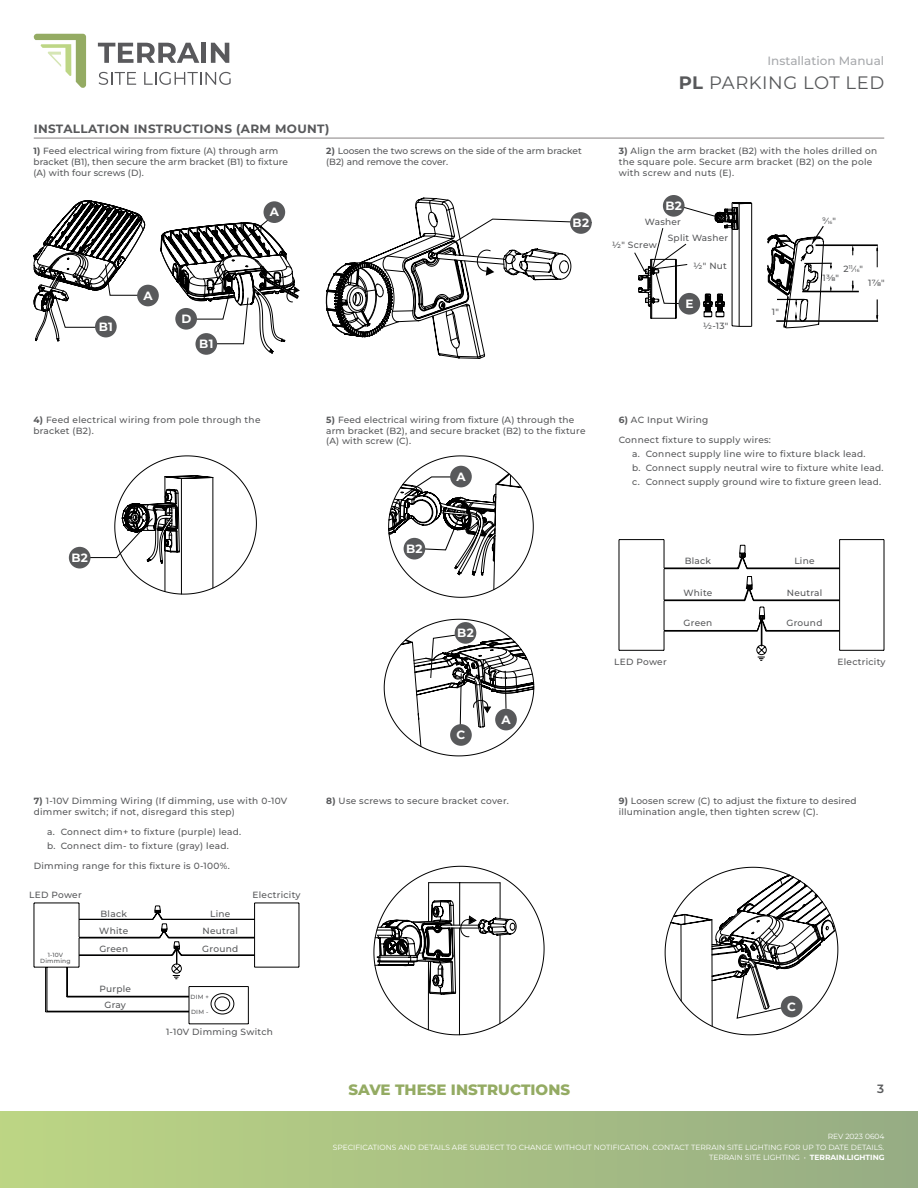
<style>
.page{position:relative;width:918px;height:1188px;background:#fff}
.page>*{position:absolute;margin:0;border:0;box-sizing:border-box;transform-origin:0 0}
.t1{font:18px "Montserrat";letter-spacing:.03em;color:#58595b}
.t2{font:800 15px "Montserrat";color:#94ab63}
.t3{font:700 12px "Montserrat";letter-spacing:.03em;color:#58595b}
.t4{font:700 12px "Montserrat";letter-spacing:.03em;color:#fff}
.t5{font:500 12px "Montserrat";color:#a7a9ac}
.t6{font:600 12px "Montserrat";color:#58595b}
.t7{font:500 9px/10.8px "Montserrat";letter-spacing:.025em;color:#58595b}
.t8{font:500 9px/10.8px "Montserrat";color:#58595b}
.t9{font:7.5px/10.5px "Montserrat";color:#fff;text-align:right}
.t10{font:500 6px/6px "Montserrat";letter-spacing:.03em;color:#58595b;text-align:center}
.s1{font-weight:700}
.s2{font-size:4.5px}
</style>
<div class="page">
<div style="left:0;top:1111px;width:918px;height:77px;background:linear-gradient(to right,#bcd584,#96ac84)"></div>
<svg style="left:98px;top:43px;width:101px;height:20px"></svg>
<div style="left:201px;top:43px;width:5px;height:20px;background:#59595c"></div>
<svg style="left:211px;top:43px;width:18px;height:20px"></svg>
<svg style="left:99px;top:72px;width:37px;height:13px"></svg>
<svg style="left:144px;top:72px;width:87px;height:13px"></svg>
<svg style="left:33px;top:34px;width:53px;height:54px"></svg>
<hr style="left:34px;top:138px;width:850px;height:1px;background:#878181">
<svg style="left:33px;top:201px;width:112px;height:141px"></svg>
<svg style="left:161px;top:218px;width:138px;height:135px"></svg>
<svg style="left:326px;top:198px;width:266px;height:161px"></svg>
<svg style="left:634px;top:202px;width:118px;height:125px"></svg>
<hr style="left:776px;top:320px;width:102px;height:2px;background:#000">
<svg style="left:876px;top:299px;width:2px;height:20px"></svg>
<svg style="left:876px;top:248px;width:2px;height:19px"></svg>
<hr style="left:816px;top:244px;width:62px;height:2px;background:#000">
<svg style="left:767px;top:226px;width:93px;height:103px"></svg>
<svg style="left:88px;top:456px;width:169px;height:138px"></svg>
<svg style="left:388px;top:456px;width:145px;height:141px"></svg>
<svg style="left:384px;top:619px;width:150px;height:137px"></svg>
<hr style="left:619px;top:650px;width:45px;height:1px;background:#000">
<hr style="left:619px;top:540px;width:1px;height:110px;background:#000">
<hr style="left:619px;top:539px;width:45px;height:1px;background:#000">
<hr style="left:840px;top:539px;width:44px;height:1px;background:#000">
<hr style="left:840px;top:650px;width:44px;height:1px;background:#000">
<hr style="left:884px;top:540px;width:1px;height:110px;background:#000">
<svg style="left:664px;top:540px;width:176px;height:121px"></svg>
<svg style="left:374px;top:866px;width:170px;height:169px"></svg>
<svg style="left:665px;top:867px;width:173px;height:168px"></svg>
<div style="left:781px;top:996px;width:22px;height:21px;background:#58595b;border-radius:50%"></div>
<div style="left:450px;top:724px;width:22px;height:22px;background:#58595b;border-radius:50%"></div>
<div style="left:495px;top:709px;width:22px;height:21px;background:#58595b;border-radius:50%"></div>
<div style="left:455px;top:622px;width:21px;height:22px;background:#58595b;border-radius:50%"></div>
<div style="left:404px;top:538px;width:21px;height:22px;background:#58595b;border-radius:50%"></div>
<div style="left:450px;top:466px;width:22px;height:21px;background:#58595b;border-radius:50%"></div>
<div style="left:69px;top:547px;width:22px;height:21px;background:#58595b;border-radius:50%"></div>
<div style="left:570px;top:212px;width:22px;height:22px;background:#58595b;border-radius:50%"></div>
<div style="left:264px;top:201px;width:21px;height:22px;background:#58595b;border-radius:50%"></div>
<div style="left:137px;top:285px;width:22px;height:21px;background:#58595b;border-radius:50%"></div>
<div style="left:95px;top:316px;width:22px;height:21px;background:#58595b;border-radius:50%"></div>
<div style="left:195px;top:333px;width:22px;height:22px;background:#58595b;border-radius:50%"></div>
<div style="left:175px;top:308px;width:22px;height:22px;background:#58595b;border-radius:50%"></div>
<div style="left:663px;top:195px;width:22px;height:22px;background:#58595b;border-radius:50%"></div>
<div style="left:679px;top:293px;width:21px;height:22px;background:#58595b;border-radius:50%"></div>
<hr style="left:34px;top:967px;width:45px;height:1px;background:#000">
<hr style="left:34px;top:903px;width:1px;height:64px;background:#000">
<hr style="left:34px;top:903px;width:45px;height:1px;background:#000">
<hr style="left:255px;top:903px;width:44px;height:1px;background:#000">
<hr style="left:255px;top:967px;width:44px;height:1px;background:#000">
<hr style="left:299px;top:903px;width:1px;height:64px;background:#000">
<svg style="left:67px;top:968px;width:1px;height:28px"></svg>
<hr style="left:47px;top:967px;width:1px;height:44px;background:#000">
<hr style="left:45px;top:967px;width:1px;height:45px;background:#000">
<hr style="left:46px;top:1012px;width:143px;height:1px;background:#000">
<hr style="left:47px;top:1011px;width:142px;height:1px;background:#000">
<hr style="left:67px;top:996px;width:122px;height:1px;background:#000">
<hr style="left:67px;top:997px;width:122px;height:1px;background:#000">
<svg style="left:79px;top:903px;width:176px;height:121px"></svg>
<h3 class="t5" style="left:768px;top:53px;width:118px">Installation Manual</h3>
<h3 class="t3" style="left:34px;top:121px;width:297px">INSTALLATION INSTRUCTIONS (ARM MOUNT)</h3>
<p class="t7" style="left:33px;top:145px;width:256px"><span class="s1">1)</span> Feed electrical wiring from fixture (A) through arm bracket (B1), then secure the arm bracket (B1) to fixture (A) with four screws (D).</p>
<p class="t8" style="left:326px;top:145px;width:257px"><span class="s1">2)</span> Loosen the two screws on the side of the arm bracket (B2) and remove the cover.</p>
<h3 class="t4" style="left:99px;top:319px;width:16px">B1</h3>
<h3 class="t4" style="left:143px;top:288px;width:11px">A</h3>
<h3 class="t4" style="left:182px;top:311px;width:11px">D</h3>
<h3 class="t4" style="left:199px;top:336px;width:16px">B1</h3>
<h3 class="t4" style="left:270px;top:204px;width:11px">A</h3>
<h3 class="t4" style="left:573px;top:215px;width:18px">B2</h3>
<h1 class="t1" style="left:679px;top:71px;width:207px"><span class="s1">PL</span> PARKING LOT LED</h1>
<p class="t7" style="left:619px;top:145px;width:260px"><span class="s1">3)</span> Align the arm bracket (B2) with the holes drilled on the square pole. Secure arm bracket (B2) on the pole with screw and nuts (E).</p>
<h3 class="t4" style="left:665px;top:198px;width:18px">B2</h3>
<p class="t7" style="left:645px;top:217px;width:38px">Washer</p>
<p class="t7" style="left:612px;top:239px;width:46px">½" Screw</p>
<p class="t7" style="left:668px;top:232px;width:62px">Split Washer</p>
<p class="t7" style="left:693px;top:260px;width:35px">½" Nut</p>
<h3 class="t4" style="left:685px;top:296px;width:10px">E</h3>
<p class="t7" style="left:703px;top:321px;width:27px">½-13"</p>
<p class="t7" style="left:772px;top:306px;width:9px">1"</p>
<p class="t7" style="left:823px;top:216px;width:15px"><sup>9</sup>⁄<span class="s2">16</span>"</p>
<p class="t7" style="left:843px;top:263px;width:21px">2<sup>11</sup>⁄<span class="s2">16</span>"</p>
<p class="t7" style="left:822px;top:273px;width:18px">1⅜"</p>
<p class="t7" style="left:868px;top:277px;width:18px">1⅞"</p>
<p class="t7" style="left:34px;top:414px;width:229px"><span class="s1">4)</span> Feed electrical wiring from pole through the bracket (B2).</p>
<h3 class="t4" style="left:71px;top:550px;width:18px">B2</h3>
<p class="t7" style="left:326px;top:414px;width:261px"><span class="s1">5)</span> Feed electrical wiring from fixture (A) through the arm bracket (B2), and secure bracket (B2) to the fixture (A) with screw (C).</p>
<h3 class="t4" style="left:406px;top:541px;width:18px">B2</h3>
<h3 class="t4" style="left:456px;top:469px;width:11px">A</h3>
<h3 class="t4" style="left:457px;top:625px;width:18px">B2</h3>
<p class="t7" style="left:34px;top:795px;width:255px"><span class="s1">7)</span> 1-10V Dimming Wiring (If dimming, use with 0-10V dimmer switch; if not, disregard this step)</p>
<p class="t7" style="left:47px;top:824px;width:196px;line-height:14.1px">a. Connect dim+ to fixture (purple) lead. b. Connect dim- to fixture (gray) lead.</p>
<p class="t7" style="left:34px;top:860px;width:198px">Dimming range for this fixture is 0-100%.</p>
<p class="t7" style="left:29px;top:889px;width:54px">LED Power</p>
<p class="t7" style="left:253px;top:889px;width:50px">Electricity</p>
<p class="t7" style="left:99px;top:904px;width:30px;line-height:17.7px">Black<br>White<br>Green</p>
<p class="t7" style="left:202px;top:904px;width:37px;line-height:17.7px;text-align:center">Line<br>Neutral<br>Ground</p>
<p class="t7" style="left:99px;top:981px;width:33px;line-height:16.2px;text-align:center">Purple<br>Gray</p>
<p class="t10" style="left:40px;top:952px;width:32px">1-10V<br>Dimming</p>
<p class="t10" style="left:191px;top:994px;width:20px">DIM +</p>
<p class="t10" style="left:191px;top:1009px;width:19px">DIM -</p>
<p class="t7" style="left:166px;top:1026px;width:108px">1-10V Dimming Switch</p>
<h3 class="t4" style="left:456px;top:727px;width:10px">C</h3>
<h3 class="t4" style="left:501px;top:712px;width:11px">A</h3>
<p class="t7" style="left:326px;top:795px;width:184px"><span class="s1">8)</span> Use screws to secure bracket cover.</p>
<p class="t7" style="left:619px;top:409px;width:154px;line-height:19.8px"><span class="s1">6)</span> AC Input Wiring<br>Connect fixture to supply wires:</p>
<p class="t7" style="left:632px;top:446px;width:253px;line-height:14.1px">a. Connect supply line wire to fixture black lead.<br>b. Connect supply neutral wire to fixture white lead. c. Connect supply ground wire to fixture green lead.</p>
<p class="t7" style="left:685px;top:555px;width:28px">Black</p>
<p class="t7" style="left:684px;top:587px;width:30px">White</p>
<p class="t7" style="left:684px;top:618px;width:30px">Green</p>
<p class="t7" style="left:794px;top:555px;width:22px">Line</p>
<p class="t7" style="left:787px;top:587px;width:37px">Neutral</p>
<p class="t7" style="left:787px;top:618px;width:37px">Ground</p>
<p class="t7" style="left:614px;top:656px;width:54px">LED Power</p>
<p class="t7" style="left:838px;top:656px;width:50px">Electricity</p>
<p class="t7" style="left:619px;top:795px;width:239px"><span class="s1">9)</span> Loosen screw (C) to adjust the fixture to desired illumination angle, then tighten screw (C).</p>
<h3 class="t4" style="left:787px;top:999px;width:10px">C</h3>
<h2 class="t2" style="left:348px;top:1079px;width:223px">SAVE THESE INSTRUCTIONS</h2>
<h3 class="t6" style="left:877px;top:1081px;width:8px">3</h3>
<p class="t9" style="left:333px;top:1131px;width:553px">REV 2023 0604<br>SPECIFICATIONS AND DETAILS ARE SUBJECT TO CHANGE WITHOUT NOTIFICATION. CONTACT TERRAIN SITE LIGHTING FOR UP TO DATE DETAILS.<br>TERRAIN SITE LIGHTING • <span class="s1">TERRAIN.LIGHTING</span></p>
</div>
